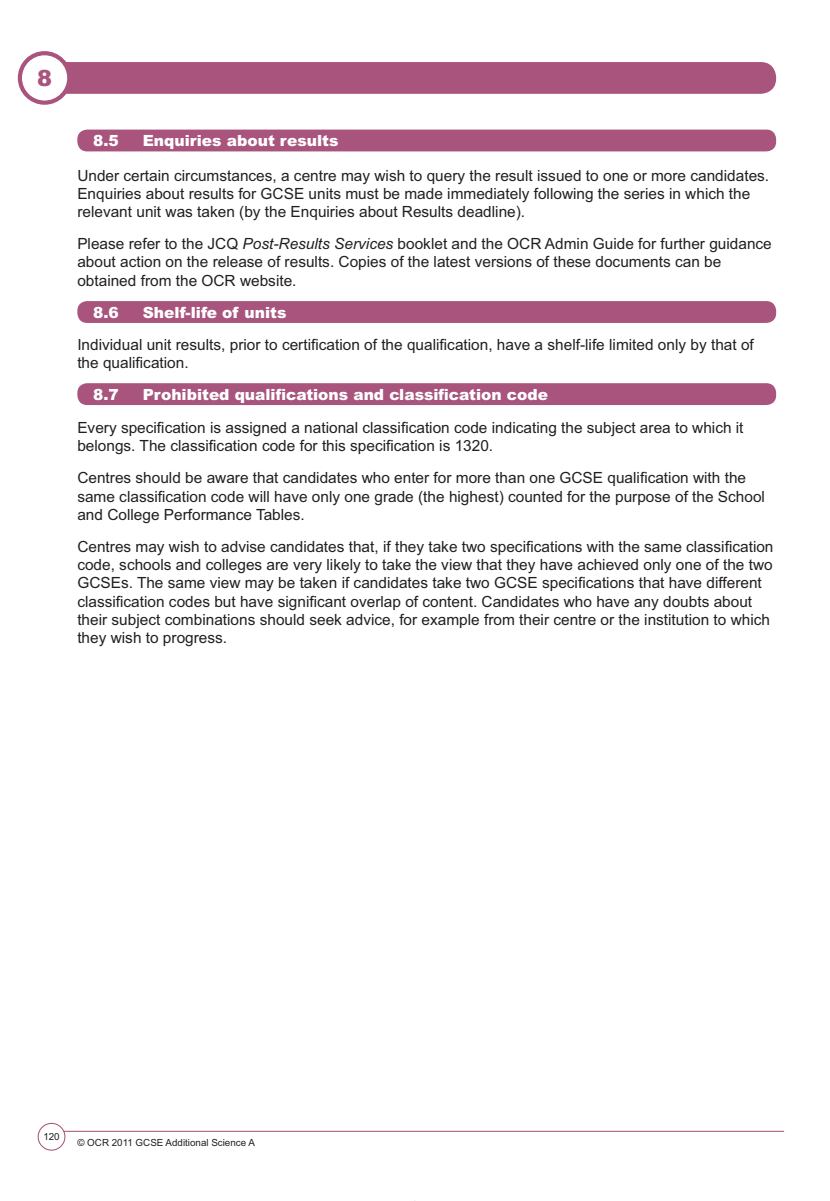
<style>
.page{position:relative;width:830px;height:1201px;background:#fff}
.page>*{position:absolute;margin:0;border:0;box-sizing:border-box;transform-origin:0 0}
.t1{font:900 22.35px "Arial";color:#a8547d}
.t2{font:15.45px/18.1px "Arial";color:#231f20}
.t3{font:900 15.45px "Arial";color:#fff}
.t4{font:9.75px "Arial";color:#231f20}
.s1{font-style:italic}
</style>
<div class="page">
<div style="left:46px;top:62px;width:730px;height:32px;background:#a8547d;border-radius:15px"></div>
<div style="left:20px;top:53px;width:49px;height:50px;background:#fff;border-radius:50%"></div>
<div style="left:18px;top:51px;width:53px;height:54px;border:4px solid #a8547d;border-radius:50%"></div>
<hr style="left:57px;top:1130px;width:727px;height:1px;background:#a8547d">
<div style="left:38px;top:1123px;width:27px;height:26px;background:#fff;border-radius:50%"></div>
<div style="left:38px;top:1122px;width:27px;height:28px;border:1px solid #a8547d;border-radius:50%"></div>
<div style="left:77px;top:129px;width:699px;height:22px;background:#a8547d;border-radius:10px"></div>
<div style="left:77px;top:301px;width:699px;height:22px;background:#a8547d;border-radius:10px"></div>
<div style="left:77px;top:383px;width:699px;height:22px;background:#a8547d;border-radius:10px"></div>
<h1 class="t1" style="left:37px;top:70px;width:16px">8</h1>
<p class="t3" style="left:93px;top:135px;width:27px">8.5</p>
<p class="t3" style="left:143px;top:135px;width:197px">Enquiries about results</p>
<p class="t2" style="left:77px;top:167px;width:693px">Under certain circumstances, a centre may wish to query the result issued to one or more candidates.<br>Enquiries about results for GCSE units must be made immediately following the series in which the relevant unit was taken (by the Enquiries about Results deadline).</p>
<p class="t2" style="left:77px;top:236px;width:696px">Please refer to the JCQ <span class="s1">Post-Results Services</span> booklet and the OCR Admin Guide for further guidance about action on the release of results. Copies of the latest versions of these documents can be obtained from the OCR website.</p>
<p class="t3" style="left:93px;top:306px;width:27px">8.6</p>
<p class="t3" style="left:143px;top:306px;width:145px">Shelf-life of units</p>
<p class="t2" style="left:77px;top:337px;width:678px">Individual unit results, prior to certi-cation of the quali-cation, have a shelf-life limited only by that of the quali-cation.</p>
<p class="t3" style="left:93px;top:388px;width:27px">8.7</p>
<p class="t3" style="left:143px;top:388px;width:407px">Prohibited quali-cations and classi-cation code</p>
<p class="t2" style="left:77px;top:420px;width:668px">Every speci-cation is assigned a national classi-cation code indicating the subject area to which it belongs. The classi-cation code for this speci-cation is 1320.</p>
<p class="t2" style="left:77px;top:470px;width:689px">Centres should be aware that candidates who enter for more than one GCSE quali-cation with the same classi-cation code will have only one grade (the highest) counted for the purpose of the School and College Performance Tables.</p>
<p class="t2" style="left:77px;top:539px;width:698px">Centres may wish to advise candidates that, if they take two speci-cations with the same classi-cation code, schools and colleges are very likely to take the view that they have achieved only one of the two GCSEs. The same view may be taken if candidates take two GCSE speci-cations that have different classi-cation codes but have signi-cant overlap of content. Candidates who have any doubts about their subject combinations should seek advice, for example from their centre or the institution to which they wish to progress.</p>
<p class="t4" style="left:43px;top:1132px;width:18px">120</p>
<p class="t4" style="left:77px;top:1138px;width:179px">© OCR 2011 GCSE Additional Science A</p>
</div>
